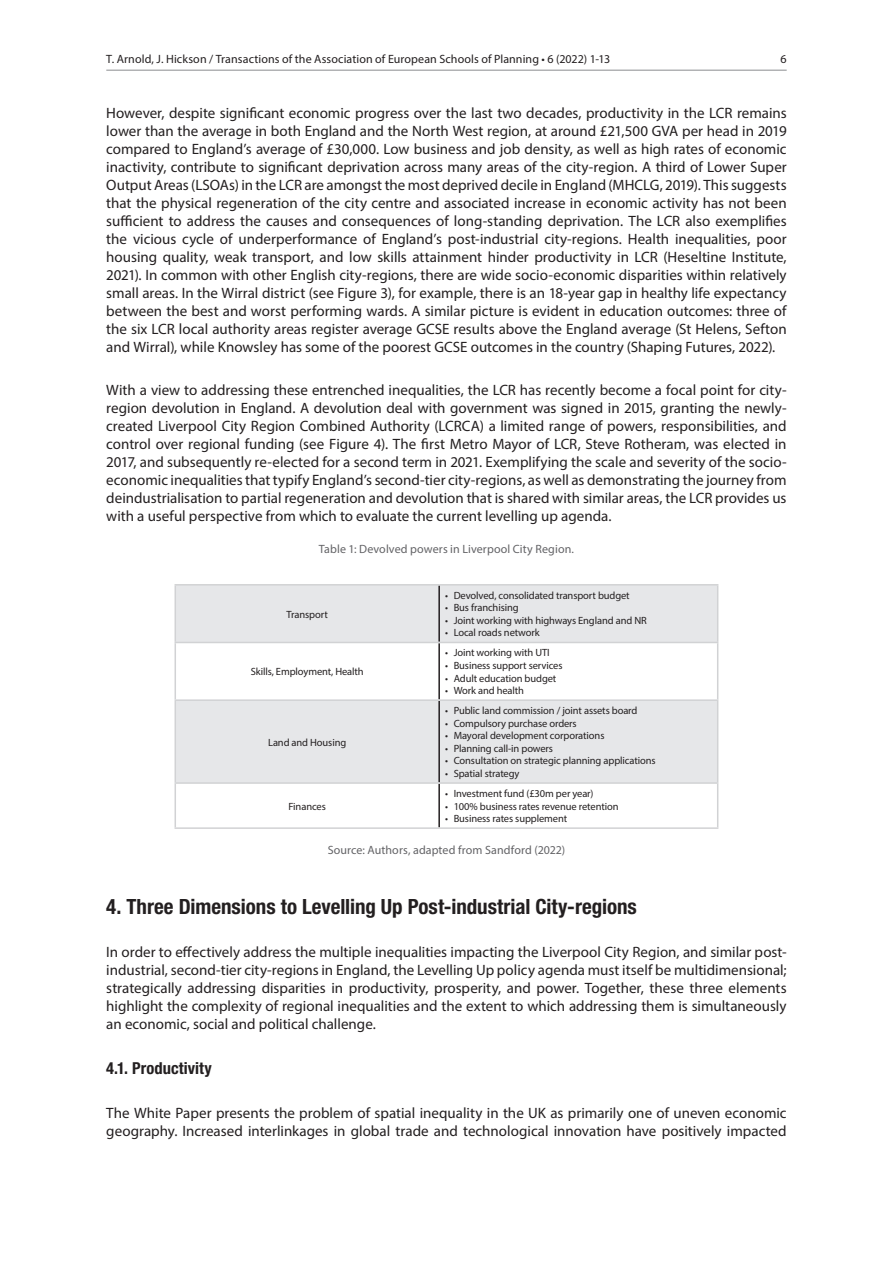
<style>
.page{position:relative;width:893px;height:1263px;background:#fff}
.page>*{position:absolute;margin:0;border:0;box-sizing:border-box;transform-origin:0 0}
.X_BASLIK{font:700 condensed 21px "Helvetica Neue LT Pro";color:#231f20}
.X_X_BASLIK{font:700 condensed 16.5px "Helvetica Neue LT Pro";letter-spacing:.005em;color:#231f20}
.METIN{font:15px/18px "Myriad Pro";color:#231f20;text-align:justify}
.t1{font:12px "Myriad Pro";letter-spacing:.01em;color:#231f20}
.SEKIL_-_FIGUR_-_TABL{font:12px "Myriad Pro";letter-spacing:.01em;color:#636366}
.TABLO_METIN{font:10.5px "Myriad Pro";letter-spacing:-.01em;color:#231f20}
</style>
<div class="page">
<hr style="left:106px;top:70px;width:681px;height:1px;background:#8a8c8f">
<svg style="left:176px;top:585px;width:541px;height:197px;fill:#e6e7e9"></svg>
<hr style="left:438px;top:585px;width:2px;height:57px;background:#231f20">
<hr style="left:438px;top:643px;width:2px;height:56px;background:#231f20">
<hr style="left:438px;top:701px;width:2px;height:81px;background:#231f20">
<hr style="left:438px;top:784px;width:2px;height:43px;background:#231f20">
<hr style="left:175px;top:584px;width:264px;height:1px;background:#d1d2d4">
<hr style="left:439px;top:584px;width:279px;height:1px;background:#d1d2d4">
<hr style="left:175px;top:585px;width:1px;height:57px;background:#d1d2d4">
<hr style="left:717px;top:585px;width:1px;height:57px;background:#d1d2d4">
<hr style="left:175px;top:642px;width:264px;height:1px;background:#d1d2d4">
<hr style="left:175px;top:643px;width:1px;height:56px;background:#d1d2d4">
<hr style="left:439px;top:642px;width:279px;height:1px;background:#d1d2d4">
<hr style="left:717px;top:643px;width:1px;height:56px;background:#d1d2d4">
<hr style="left:175px;top:699px;width:264px;height:2px;background:#d1d2d4">
<hr style="left:175px;top:701px;width:1px;height:81px;background:#d1d2d4">
<hr style="left:439px;top:699px;width:279px;height:2px;background:#d1d2d4">
<hr style="left:717px;top:701px;width:1px;height:81px;background:#d1d2d4">
<hr style="left:175px;top:782px;width:264px;height:2px;background:#d1d2d4">
<hr style="left:175px;top:784px;width:1px;height:43px;background:#d1d2d4">
<hr style="left:439px;top:782px;width:279px;height:2px;background:#d1d2d4">
<hr style="left:717px;top:784px;width:1px;height:43px;background:#d1d2d4">
<hr style="left:175px;top:827px;width:264px;height:2px;background:#d1d2d4">
<hr style="left:439px;top:827px;width:279px;height:2px;background:#d1d2d4">
<p class="t1" style="left:106px;top:52px;width:505px">T. Arnold, J. Hickson / Transactions of the Association of European Schools of Planning • 6 (2022) 1-13</p>
<p class="t1" style="left:780px;top:52px;width:8px">6</p>
<p class="METIN" style="left:106px;top:103px;width:682px">However, despite significant economic progress over the last two decades, productivity in the LCR remains lower than the average in both England and the North West region, at around £21,500 GVA per head in 2019 compared to England’s average of £30,000. Low business and job density, as well as high rates of economic inactivity, contribute to significant deprivation across many areas of the city-region. A third of Lower Super Output Areas (LSOAs) in the LCR are amongst the most deprived decile in England (MHCLG, 2019). This suggests that the physical regeneration of the city centre and associated increase in economic activity has not been sufficient to address the causes and consequences of long-standing deprivation. The LCR also exemplifies the vicious cycle of underperformance of England’s post-industrial city-regions. Health inequalities, poor housing quality, weak transport, and low skills attainment hinder productivity in LCR (Heseltine Institute, 2021). In common with other English city-regions, there are wide socio-economic disparities within relatively small areas. In the Wirral district (see Figure 3), for example, there is an 18-year gap in healthy life expectancy between the best and worst performing wards. A similar picture is evident in education outcomes: three of the six LCR local authority areas register average GCSE results above the England average (St Helens, Sefton and Wirral), while Knowsley has some of the poorest GCSE outcomes in the country (Shaping Futures, 2022).</p>
<p class="METIN" style="left:106px;top:381px;width:682px">With a view to addressing these entrenched inequalities, the LCR has recently become a focal point for city&shy;region devolution in England. A devolution deal with government was signed in 2015, granting the newly&shy;created Liverpool City Region Combined Authority (LCRCA) a limited range of powers, responsibilities, and control over regional funding (see Figure 4). The first Metro Mayor of LCR, Steve Rotheram, was elected in 2017, and subsequently re-elected for a second term in 2021. Exemplifying the scale and severity of the socio&shy;economic inequalities that typify England’s second-tier city-regions, as well as demonstrating the journey from deindustrialisation to partial regeneration and devolution that is shared with similar areas, the LCR provides us with a useful perspective from which to evaluate the current levelling up agenda.</p>
<p class="SEKIL_-_FIGUR_-_TABL" style="left:319px;top:541px;width:257px">Table 1: Devolved powers in Liverpool City Region.</p>
<p class="TABLO_METIN" style="left:287px;top:608px;width:43px">Transport</p>
<p class="TABLO_METIN" style="left:251px;top:665px;width:115px">Skills, Employment, Health</p>
<p class="TABLO_METIN" style="left:268px;top:735px;width:80px">Land and Housing</p>
<p class="TABLO_METIN" style="left:445px;top:589px;width:186px">• Devolved, consolidated transport budget</p>
<p class="TABLO_METIN" style="left:445px;top:601px;width:75px">• Bus franchising</p>
<p class="TABLO_METIN" style="left:445px;top:614px;width:203px">• Joint working with highways England and NR</p>
<p class="TABLO_METIN" style="left:445px;top:626px;width:96px">• Local roads network</p>
<p class="TABLO_METIN" style="left:445px;top:646px;width:106px">• Joint working with UTI</p>
<p class="TABLO_METIN" style="left:445px;top:659px;width:119px">• Business support services</p>
<p class="TABLO_METIN" style="left:445px;top:671px;width:113px">• Adult education budget</p>
<p class="TABLO_METIN" style="left:445px;top:684px;width:80px">• Work and health</p>
<p class="TABLO_METIN" style="left:445px;top:704px;width:194px">• Public land commission / joint assets board</p>
<p class="TABLO_METIN" style="left:445px;top:717px;width:133px">• Compulsory purchase orders</p>
<p class="TABLO_METIN" style="left:445px;top:729px;width:161px">• Mayoral development corporations</p>
<p class="TABLO_METIN" style="left:445px;top:742px;width:109px">• Planning call-in powers</p>
<p class="TABLO_METIN" style="left:445px;top:754px;width:212px">• Consultation on strategic planning applications</p>
<p class="TABLO_METIN" style="left:445px;top:767px;width:76px">• Spatial strategy</p>
<p class="TABLO_METIN" style="left:445px;top:787px;width:150px">• Investment fund (£30m per year)</p>
<p class="TABLO_METIN" style="left:445px;top:799px;width:175px">• 100% business rates revenue retention</p>
<p class="TABLO_METIN" style="left:445px;top:812px;width:124px">• Business rates supplement</p>
<p class="SEKIL_-_FIGUR_-_TABL" style="left:328px;top:843px;width:239px">Source: Authors, adapted from Sandford (2022)</p>
<p class="TABLO_METIN" style="left:289px;top:799px;width:39px">Finances</p>
<p class="X_BASLIK" style="left:106px;top:893px;width:532px">4. Three Dimensions to Levelling Up Post-industrial City-regions</p>
<p class="METIN" style="left:106px;top:943px;width:682px">In order to effectively address the multiple inequalities impacting the Liverpool City Region, and similar post&shy;industrial, second-tier city-regions in England, the Levelling Up policy agenda must itself be multidimensional; strategically addressing disparities in productivity, prosperity, and power. Together, these three elements highlight the complexity of regional inequalities and the extent to which addressing them is simultaneously an economic, social and political challenge.</p>
<p class="X_X_BASLIK" style="left:106px;top:1058px;width:107px">4.1. Productivity</p>
<p class="METIN" style="left:106px;top:1103px;width:682px">The White Paper presents the problem of spatial inequality in the UK as primarily one of uneven economic geography. Increased interlinkages in global trade and technological innovation have positively impacted</p>
</div>
